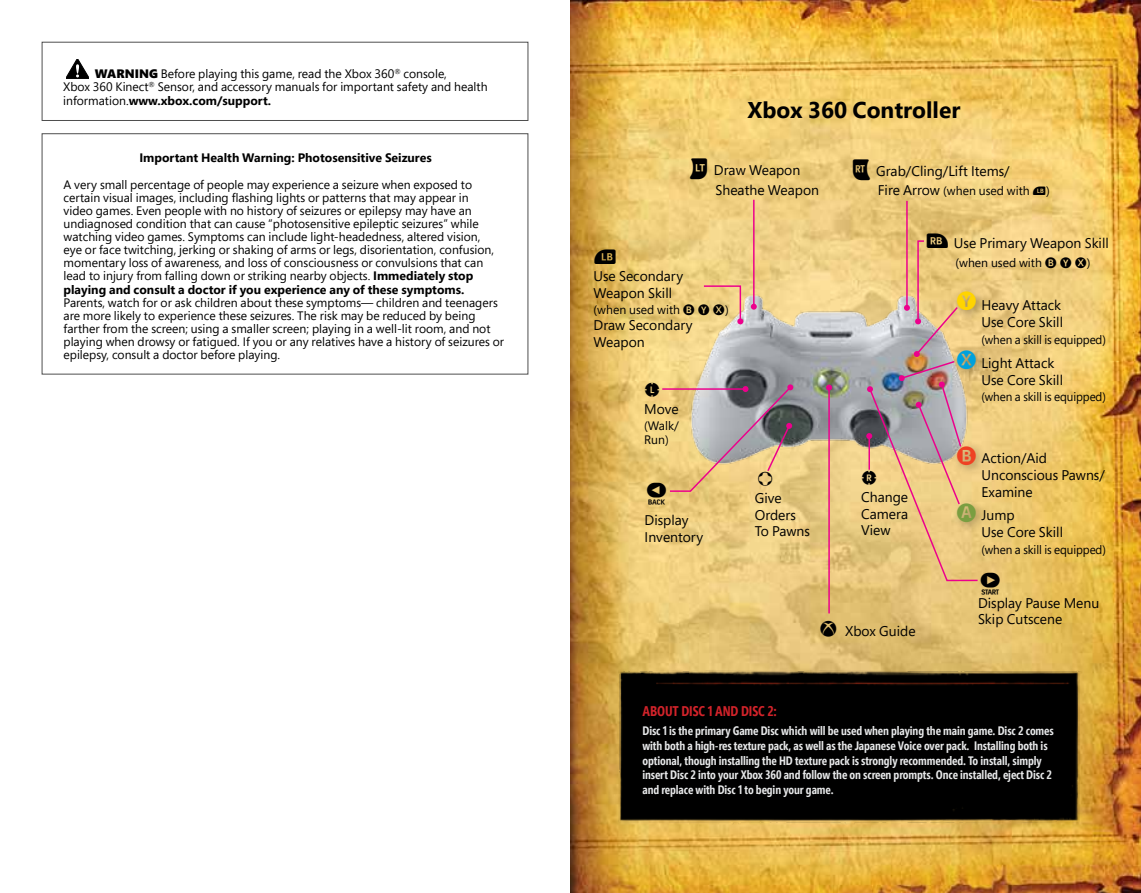
<style>
.page{position:relative;width:1141px;height:893px;background:#fff}
.page>*{position:absolute;margin:0;border:0;box-sizing:border-box;transform-origin:0 0}
.t1{font:700 22.75px "Segoe Pro";color:#000}
.t2{font:21px "Convection Symbol";color:#000}
.t3{font:14px/16.8px "Segoe Pro";color:#000}
.t4{font:700 14px "Segoe Pro Cond";letter-spacing:-.01em;color:#d2232a}
.t5{font:12.25px/13.1px "Segoe Pro";color:#000}
.t6{font:700 12.25px/14.7px "Segoe Pro Cond";letter-spacing:-.01em;color:#e6e7e8}
.t7{font:12.25px "Segoe Pro";color:#000;scale:.96 1}
.t8{font:700 12.25px "Segoe Pro";color:#000}
.s1{font-weight:900}
.s2{font-weight:700}
.s3{font-size:14px}
</style>
<div class="page">
<svg style="left:66px;top:59px;width:23px;height:20px"></svg>
<img style="left:570px;top:0;width:571px;height:893px">
<img style="left:603px;top:655px;width:488px;height:187px">
<img style="left:669px;top:276px;width:193px;height:204px">
<hr style="left:906px;top:201px;width:2px;height:107px;background:#ec008c">
<hr style="left:753px;top:200px;width:2px;height:107px;background:#ec008c">
<svg style="left:751px;top:304px;width:6px;height:6px"></svg>
<hr style="left:828px;top:388px;width:2px;height:225px;background:#ec008c">
<svg style="left:826px;top:385px;width:6px;height:6px"></svg>
<svg style="left:595px;top:250px;width:21px;height:14px"></svg>
<svg style="left:684px;top:285px;width:59px;height:39px;background:#edc586"></svg>
<svg style="left:690px;top:159px;width:17px;height:21px"></svg>
<svg style="left:853px;top:159px;width:17px;height:21px"></svg>
<svg style="left:1033px;top:187px;width:13px;height:8px"></svg>
<svg style="left:645px;top:383px;width:148px;height:122px;background:#ccb58b"></svg>
<svg style="left:1045px;top:257px;width:41px;height:11px"></svg>
<svg style="left:821px;top:621px;width:15px;height:16px"></svg>
<svg style="left:862px;top:233px;width:138px;height:361px;background:#d8bc8a"></svg>
<p class="t5" style="left:63px;top:67px;width:426px;text-indent:32px"><span class="s1">WARNING</span> Before playing this game, read the Xbox 360<sup>®</sup> console,<br>Xbox 360 Kinect<sup>®</sup> Sensor, and accessory manuals for important safety and health information.<span class="s2">www.xbox.com/support.</span></p>
<h1 class="t1" style="left:748px;top:94px;width:214px">Xbox 360 Controller</h1>
<p class="t8" style="left:139px;top:149px;width:294px">Important Health Warning: Photosensitive Seizures</p>
<p class="t5" style="left:64px;top:177px;width:432px">A very small percentage of people may experience a seizure when exposed to certain visual images, including flashing lights or patterns that may appear in video games. Even people with no history of seizures or epilepsy may have an undiagnosed condition that can cause “photosensitive epileptic seizures” while watching video games. Symptoms can include light-headedness, altered vision, eye or face twitching, jerking or shaking of arms or legs, disorientation, confusion, momentary loss of awareness, and loss of consciousness or convulsions that can lead to injury from falling down or striking nearby objects. <span class="s2">Immediately stop playing and consult a doctor if you experience any of these symptoms.</span></p>
<p class="t5" style="left:64px;top:295px;width:442px">Parents, watch for or ask children about these symptoms— children and teenagers are more likely to experience these seizures. The risk may be reduced by being farther from the screen; using a smaller screen; playing in a well-lit room, and not playing when drowsy or fatigued. If you or any relatives have a history of seizures or epilepsy, consult a doctor before playing.</p>
<p class="t3" style="left:981px;top:297px;width:83px">Heavy Attack<br>Use Core Skill</p>
<p class="t3" style="left:714px;top:161px;width:107px;line-height:19.2px">Draw Weapon<br>Sheathe Weapon</p>
<p class="t3" style="left:876px;top:162px;width:135px">Grab/Cling/Lift Items/</p>
<p class="t5" style="left:878px;top:184px;width:153px"><span class="s3">Fire Arrow</span> (when used with</p>
<p class="t5" style="left:1046px;top:184px;width:5px">)</p>
<p class="t3" style="left:954px;top:234px;width:156px">Use Primary Weapon Skill</p>
<p class="t5" style="left:955px;top:256px;width:88px">(when used with</p>
<p class="t5" style="left:1087px;top:256px;width:5px">)</p>
<p class="t3" style="left:594px;top:267px;width:91px">Use Secondary<br>Weapon Skill</p>
<p class="t5" style="left:594px;top:302px;width:88px">(when used with</p>
<p class="t5" style="left:725px;top:302px;width:5px">)</p>
<p class="t3" style="left:594px;top:317px;width:101px">Draw Secondary<br>Weapon</p>
<p class="t7" style="left:981px;top:331px;width:131px">(when a skill is equipped)</p>
<p class="t3" style="left:981px;top:354px;width:83px">Light Attack<br>Use Core Skill</p>
<p class="t7" style="left:981px;top:389px;width:131px">(when a skill is equipped)</p>
<p class="t3" style="left:644px;top:400px;width:36px">Move</p>
<p class="t5" style="left:644px;top:418px;width:36px;line-height:14px">(Walk/<br>Run)</p>
<p class="t3" style="left:645px;top:511px;width:60px">Display<br>Inventory</p>
<h2 class="t2" style="left:755px;top:467px;width:22px">●</h2>
<p class="t3" style="left:755px;top:489px;width:57px">Give<br>Orders<br>To Pawns</p>
<p class="t3" style="left:861px;top:488px;width:48px;text-align:justify">Change Camera View</p>
<p class="t3" style="left:845px;top:623px;width:72px">Xbox Guide</p>
<p class="t3" style="left:981px;top:449px;width:125px">Action/Aid<br>Unconscious Pawns/<br>Examine</p>
<p class="t3" style="left:981px;top:507px;width:83px">Jump<br>Use Core Skill</p>
<p class="t7" style="left:981px;top:541px;width:131px">(when a skill is equipped)</p>
<p class="t3" style="left:978px;top:594px;width:123px">Display Pause Menu<br>Skip Cutscene</p>
<p class="t4" style="left:642px;top:702px;width:136px">About Disc 1 and Disc 2:</p>
<p class="t6" style="left:642px;top:724px;width:413px">Disc 1 is the primary Game Disc which will be used when playing the main game. Disc 2 comes with both a high-res texture pack, as well as the Japanese Voice over pack. Installing both is optional, though installing the HD texture pack is strongly recommended. To install, simply insert Disc 2 into your Xbox 360 and follow the on screen prompts. Once installed, eject Disc 2 and replace with Disc 1 to begin your game.</p>
</div>
